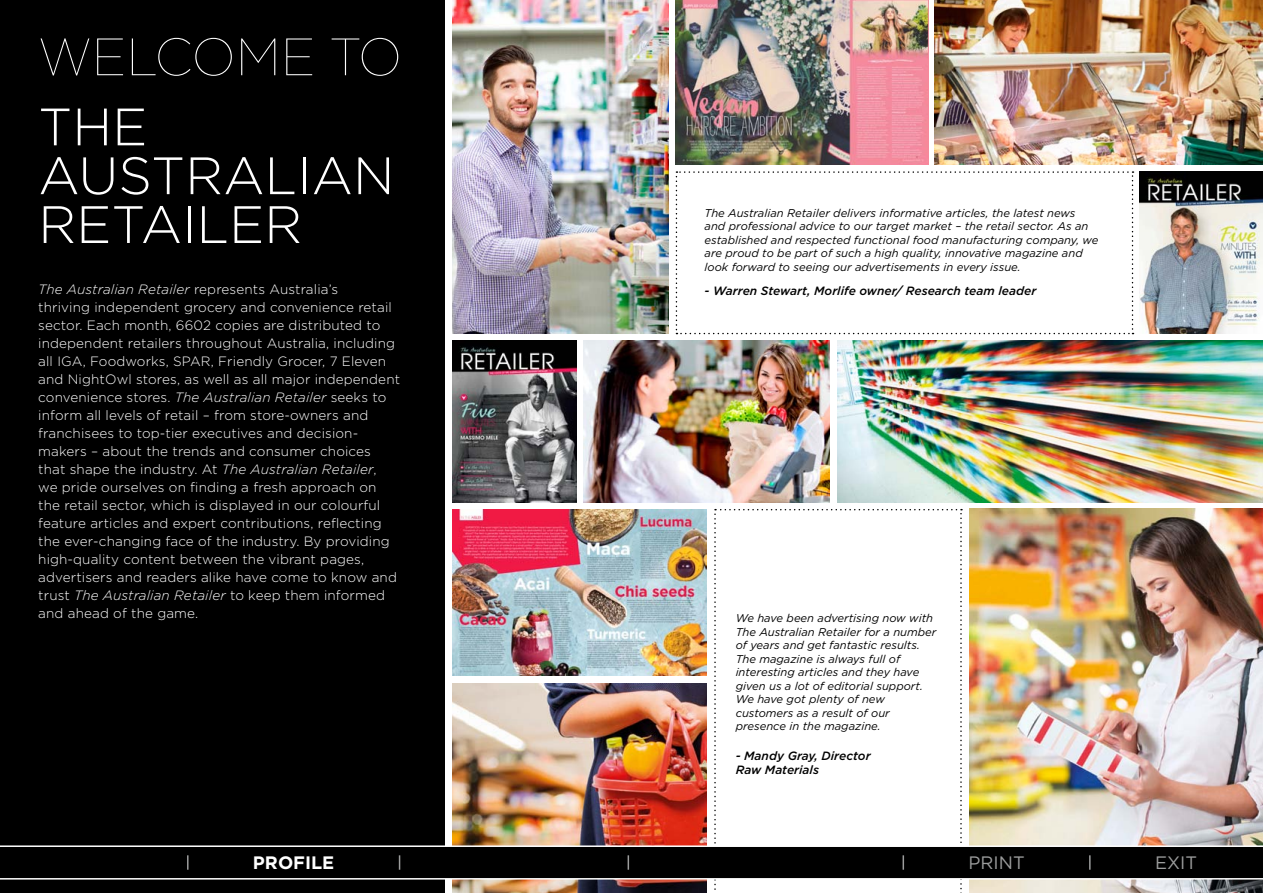
<style>
.page{position:relative;width:1263px;height:893px;background:#fff}
.page>*{position:absolute;margin:0;border:0;box-sizing:border-box;transform-origin:0 0}
.t1{font:300 52.5px/48.9px "Gotham";color:#fff}
.t2{font:100 52.5px "Gotham";color:#fff}
.t3{font:18px "Gotham";color:#9c9d9d}
.t4{font:700 18px "Gotham";color:#fff}
.t5{font:300 13.5px/18px "Gotham";letter-spacing:.01em;color:#fff}
.t6{font:italic 500 12px/14.4px "Gotham";color:#000}
.t7{font:italic 11.25px/13.5px "Gotham";color:#000}
.s1{font-style:italic}
</style>
<div class="page">
<div style="left:0;top:0;width:444px;height:893px;background:#000"></div>
<img style="left:453px;top:0;width:215px;height:334px">
<img style="left:1139px;top:171px;width:124px;height:163px">
<img style="left:676px;top:0;width:253px;height:164px">
<img style="left:584px;top:341px;width:246px;height:162px">
<svg style="left:676px;top:171px;width:457px;height:163px"></svg>
<img style="left:453px;top:341px;width:123px;height:161px">
<img style="left:934px;top:0;width:329px;height:165px">
<img style="left:838px;top:341px;width:425px;height:162px">
<img style="left:0;top:509px;width:1263px;height:384px">
<h1 class="t2" style="left:38px;top:24px;width:365px">WELCOME TO</h1>
<h1 class="t1" style="left:38px;top:101px;width:358px">THE<br>AUSTRALIAN<br>RETAILER</h1>
<p class="t5" style="left:38px;top:280px;width:363px"><span class="s1">The Australian Retailer</span> represents Australia’s<br>thriving independent grocery and convenience retail sector. Each month, 6602 copies are distributed to independent retailers throughout Australia, including all IGA, Foodworks, SPAR, Friendly Grocer, 7 Eleven and NightOwl stores, as well as all major independent convenience stores. <span class="s1">The Australian Retailer</span> seeks to inform all levels of retail – from store-owners and franchisees to top-tier executives and decision&shy;makers – about the trends and consumer choices that shape the industry. At <span class="s1">The Australian Retailer</span>,<br>we pride ourselves on finding a fresh approach on the retail sector, which is displayed in our colourful feature articles and expert contributions, reflecting the ever-changing face of the industry. By providing high-quality content between the vibrant pages, advertisers and readers alike have come to know and trust <span class="s1">The Australian Retailer</span> to keep them informed and ahead of the game.</p>
<p class="t7" style="left:705px;top:206px;width:395px">The Australian Retailer delivers informative articles, the latest news and professional advice to our target market – the retail sector. As an established and respected functional food manufacturing company, we are proud to be part of such a high quality, innovative magazine and look forward to seeing our advertisements in every issue.</p>
<p class="t6" style="left:705px;top:283px;width:333px">- Warren Stewart, Morlife owner/ Research team leader</p>
<p class="t7" style="left:736px;top:611px;width:202px">We have been advertising now with<br>The Australian Retailer for a number of years and get fantastic results.<br>The magazine is always full of interesting articles and they have given us a lot of editorial support.<br>We have got plenty of new customers as a result of our presence in the magazine.</p>
<p class="t6" style="left:736px;top:748px;width:136px">- Mandy Gray, Director<br>Raw Materials</p>
<h2 class="t4" style="left:253px;top:850px;width:83px">PROFILE</h2>
<h2 class="t3" style="left:968px;top:851px;width:58px">PRINT</h2>
<h2 class="t3" style="left:1155px;top:851px;width:44px">EXIT</h2>
</div>
